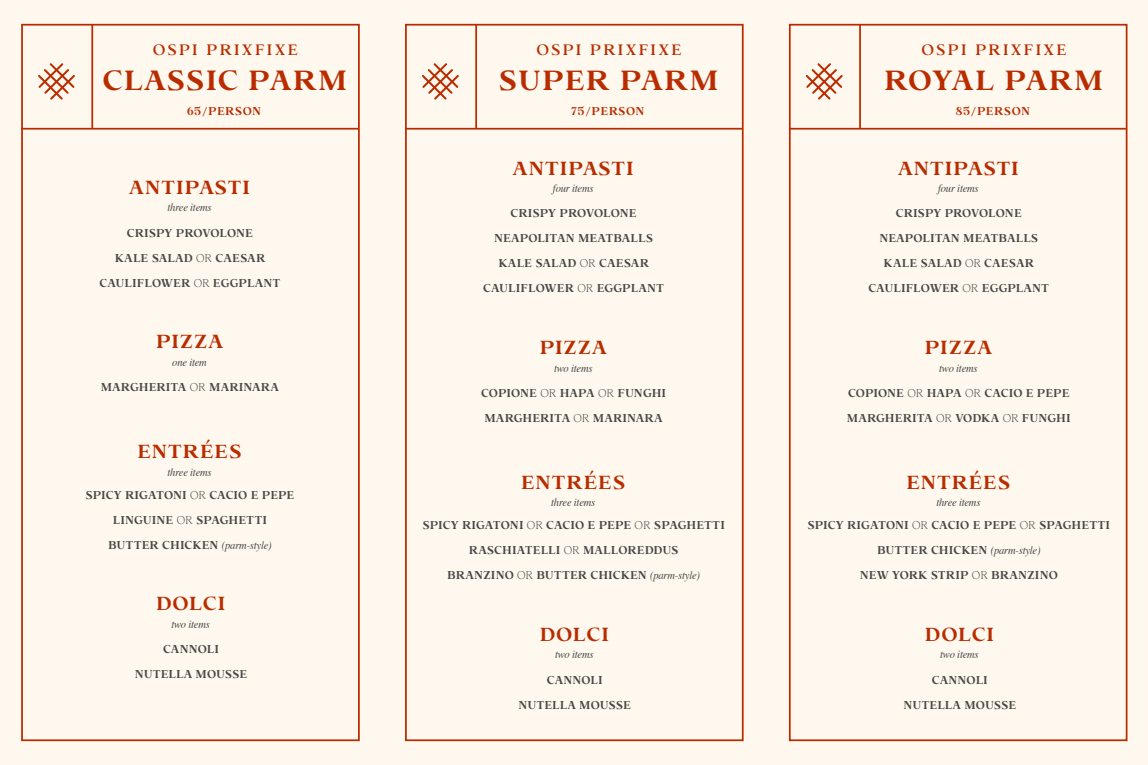
<style>
.page{position:relative;width:1148px;height:765px;background:#fff}
.page>*{position:absolute;margin:0;border:0;box-sizing:border-box;transform-origin:0 0}
.t1{font:700 27.5px "Bosca";letter-spacing:.02em;color:#b92c00}
.t2{font:700 27.5px "Bosca";color:#b92c00}
.t3{font:700 18.75px "Bosca";letter-spacing:.02em;color:#b92c00}
.t4{font:500 15px "Bosca";letter-spacing:.11em;color:#b92c00}
.t5{font:700 11.25px "Bosca";color:#474747;scale:.94 1}
.t6{font:italic 11.25px "Times";letter-spacing:-.02em;color:#474747;scale:.94 1}
.t7{font:700 11.25px "Bosca";letter-spacing:.035em;color:#b92c00;scale:.94 1}
.s1{font-weight:300}
.s2{font-family:"Times";font-weight:400;font-style:italic}
</style>
<div class="page">
<div style="left:0;top:0;width:382px;height:765px;background:#fff8ee"></div>
<div style="left:765px;top:0;width:383px;height:765px;background:#fff8ee"></div>
<div style="left:382px;top:0;width:383px;height:765px;background:#fff8ee"></div>
<div style="left:21px;top:24px;width:339px;height:717px;border:2px solid #b92c00"></div>
<svg style="left:38px;top:63px;width:37px;height:37px"></svg>
<hr style="left:21px;top:128px;width:337px;height:2px;background:#b92c00">
<hr style="left:91px;top:25px;width:2px;height:104px;background:#b92c00">
<div style="left:405px;top:24px;width:338px;height:717px;border:2px solid #b92c00"></div>
<svg style="left:422px;top:63px;width:37px;height:37px"></svg>
<hr style="left:405px;top:128px;width:337px;height:2px;background:#b92c00">
<hr style="left:475px;top:25px;width:2px;height:104px;background:#b92c00">
<div style="left:789px;top:24px;width:338px;height:717px;border:2px solid #b92c00"></div>
<svg style="left:805px;top:63px;width:37px;height:37px"></svg>
<hr style="left:789px;top:128px;width:336px;height:2px;background:#b92c00">
<hr style="left:859px;top:25px;width:2px;height:104px;background:#b92c00">
<h3 class="t4" style="left:153px;top:41px;width:147px">OSPI PRIXFIXE</h3>
<h1 class="t1" style="left:102px;top:65px;width:246px">CLASSIC PARM</h1>
<p class="t7" style="left:187px;top:104px;width:81px">65/PERSON</p>
<h2 class="t3" style="left:129px;top:177px;width:123px">ANTIPASTI</h2>
<p class="t6" style="left:167px;top:198px;width:48px">three items</p>
<p class="t5" style="left:127px;top:226px;width:136px">CRISPY PROVOLONE</p>
<p class="t5" style="left:115px;top:251px;width:162px">KALE SALAD <span class="s1">OR</span> CAESAR</p>
<p class="t5" style="left:100px;top:276px;width:194px">CAULIFLOWER <span class="s1">OR</span> EGGPLANT</p>
<h2 class="t3" style="left:156px;top:331px;width:69px">PIZZA</h2>
<p class="t6" style="left:172px;top:352px;width:38px">one item</p>
<p class="t5" style="left:101px;top:380px;width:191px">MARGHERITA <span class="s1">OR</span> MARINARA</p>
<h2 class="t3" style="left:137px;top:441px;width:106px">ENTRÉES</h2>
<p class="t6" style="left:167px;top:462px;width:48px">three items</p>
<p class="t5" style="left:85px;top:488px;width:224px">SPICY RIGATONI <span class="s1">OR</span> CACIO E PEPE</p>
<p class="t5" style="left:113px;top:513px;width:165px">LINGUINE <span class="s1">OR</span> SPAGHETTI</p>
<p class="t5" style="left:108px;top:538px;width:175px">BUTTER CHICKEN <span class="s2">(parm-style)</span></p>
<h2 class="t3" style="left:156px;top:593px;width:71px">DOLCI</h2>
<p class="t6" style="left:171px;top:614px;width:42px">two items</p>
<p class="t5" style="left:163px;top:642px;width:61px">CANNOLI</p>
<p class="t5" style="left:135px;top:667px;width:121px">NUTELLA MOUSSE</p>
<h3 class="t4" style="left:536px;top:41px;width:147px">OSPI PRIXFIXE</h3>
<h1 class="t1" style="left:498px;top:65px;width:222px">SUPER PARM</h1>
<p class="t7" style="left:570px;top:104px;width:80px">75/PERSON</p>
<h2 class="t3" style="left:512px;top:157px;width:123px">ANTIPASTI</h2>
<p class="t6" style="left:553px;top:179px;width:45px">four items</p>
<p class="t5" style="left:510px;top:207px;width:136px">CRISPY PROVOLONE</p>
<p class="t5" style="left:494px;top:232px;width:171px">NEAPOLITAN MEATBALLS</p>
<p class="t5" style="left:498px;top:257px;width:162px">KALE SALAD <span class="s1">OR</span> CAESAR</p>
<p class="t5" style="left:483px;top:282px;width:194px">CAULIFLOWER <span class="s1">OR</span> EGGPLANT</p>
<h2 class="t3" style="left:539px;top:337px;width:69px">PIZZA</h2>
<p class="t6" style="left:554px;top:358px;width:42px">two items</p>
<p class="t5" style="left:481px;top:386px;width:198px">COPIONE <span class="s1">OR</span> HAPA <span class="s1">OR</span> FUNGHI</p>
<p class="t5" style="left:484px;top:411px;width:191px">MARGHERITA <span class="s1">OR</span> MARINARA</p>
<h2 class="t3" style="left:521px;top:471px;width:106px">ENTRÉES</h2>
<p class="t6" style="left:551px;top:493px;width:48px">three items</p>
<p class="t5" style="left:422px;top:519px;width:323px">SPICY RIGATONI <span class="s1">OR</span> CACIO E PEPE <span class="s1">OR</span> SPAGHETTI</p>
<p class="t5" style="left:469px;top:544px;width:225px">RASCHIATELLI <span class="s1">OR</span> MALLOREDDUS</p>
<p class="t5" style="left:447px;top:569px;width:270px">BRANZINO <span class="s1">OR</span> BUTTER CHICKEN <span class="s2">(parm-style)</span></p>
<h2 class="t3" style="left:539px;top:624px;width:71px">DOLCI</h2>
<p class="t6" style="left:555px;top:645px;width:42px">two items</p>
<p class="t5" style="left:547px;top:673px;width:61px">CANNOLI</p>
<p class="t5" style="left:518px;top:698px;width:121px">NUTELLA MOUSSE</p>
<h3 class="t4" style="left:921px;top:41px;width:147px">OSPI PRIXFIXE</h3>
<h1 class="t2" style="left:884px;top:65px;width:221px">ROYAL PARM</h1>
<p class="t7" style="left:955px;top:104px;width:81px">85/PERSON</p>
<h2 class="t3" style="left:897px;top:157px;width:123px">ANTIPASTI</h2>
<p class="t6" style="left:938px;top:179px;width:45px">four items</p>
<p class="t5" style="left:895px;top:207px;width:136px">CRISPY PROVOLONE</p>
<p class="t5" style="left:879px;top:232px;width:171px">NEAPOLITAN MEATBALLS</p>
<p class="t5" style="left:883px;top:257px;width:162px">KALE SALAD <span class="s1">OR</span> CAESAR</p>
<p class="t5" style="left:868px;top:282px;width:194px">CAULIFLOWER <span class="s1">OR</span> EGGPLANT</p>
<h2 class="t3" style="left:924px;top:337px;width:69px">PIZZA</h2>
<p class="t6" style="left:939px;top:358px;width:42px">two items</p>
<p class="t5" style="left:848px;top:386px;width:237px">COPIONE <span class="s1">OR</span> HAPA <span class="s1">OR</span> CACIO E PEPE</p>
<p class="t5" style="left:847px;top:411px;width:239px">MARGHERITA <span class="s1">OR</span> VODKA <span class="s1">OR</span> FUNGHI</p>
<h2 class="t3" style="left:906px;top:471px;width:106px">ENTRÉES</h2>
<p class="t6" style="left:936px;top:493px;width:48px">three items</p>
<p class="t5" style="left:807px;top:519px;width:323px">SPICY RIGATONI <span class="s1">OR</span> CACIO E PEPE <span class="s1">OR</span> SPAGHETTI</p>
<p class="t5" style="left:877px;top:544px;width:175px">BUTTER CHICKEN <span class="s2">(parm-style)</span></p>
<p class="t5" style="left:859px;top:569px;width:212px">NEW YORK STRIP <span class="s1">OR</span> BRANZINO</p>
<h2 class="t3" style="left:924px;top:624px;width:71px">DOLCI</h2>
<p class="t6" style="left:940px;top:645px;width:42px">two items</p>
<p class="t5" style="left:932px;top:673px;width:61px">CANNOLI</p>
<p class="t5" style="left:903px;top:698px;width:121px">NUTELLA MOUSSE</p>
</div>
